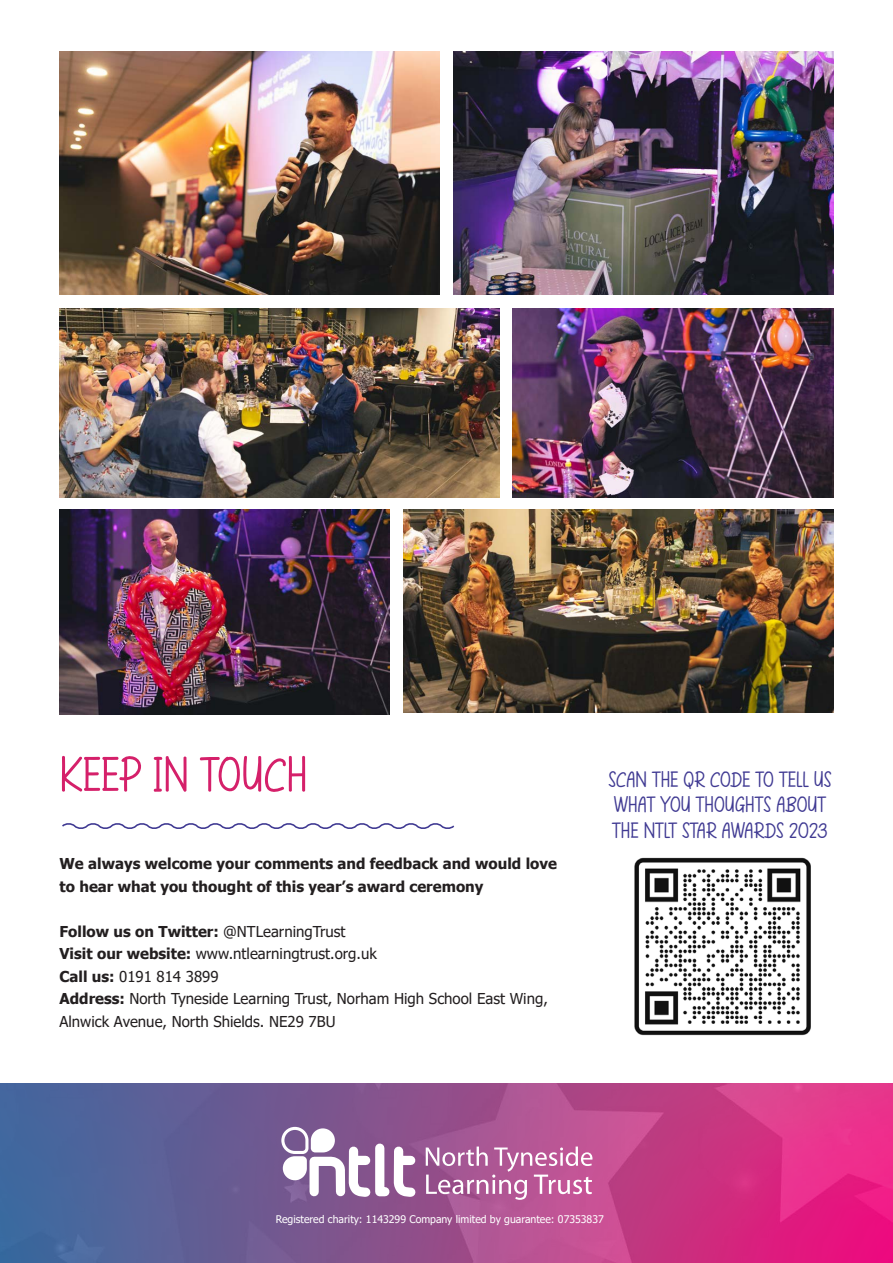
<style>
.page{position:relative;width:893px;height:1263px;background:#fff}
.page>*{position:absolute;margin:0;border:0;box-sizing:border-box;transform-origin:0 0}
.t1{font:72px "Home And Work";color:#d5206a}
.t2{font:32.4px/25.2px "Home And Work";color:#3f3992}
.t3{font:15px/22.5px "Tahoma";color:#231f20}
.t4{font:700 15px/22.5px "Tahoma";color:#231f20}
.t5{font:10.5px "Tahoma";color:#fff}
.s1{font-weight:700}
</style>
<div class="page">
<svg style="left:62px;top:823px;width:393px;height:6px"></svg>
<img style="left:0;top:1083px;width:893px;height:180px">
<svg style="left:305px;top:308px;width:49px;height:817px"></svg>
<svg style="left:426px;top:1146px;width:166px;height:54px;background:#c077a9"></svg>
<svg style="left:280px;top:1125px;width:140px;height:138px"></svg>
<img style="left:634px;top:857px;width:177px;height:179px">
<img style="left:60px;top:51px;width:380px;height:244px">
<img style="left:60px;top:309px;width:439px;height:188px">
<img style="left:453px;top:51px;width:380px;height:244px">
<img style="left:513px;top:309px;width:320px;height:188px">
<img style="left:403px;top:510px;width:430px;height:203px">
<img style="left:60px;top:510px;width:330px;height:204px">
<h1 class="t1" style="left:60px;top:748px;width:250px">KEEP IN TOUCH</h1>
<p class="t4" style="left:60px;top:853px;width:499px">We always welcome your comments and feedback and would love to hear what you thought of this year’s award ceremony</p>
<p class="t3" style="left:60px;top:921px;width:490px"><span class="s1">Follow us on Twitter:</span> @NTLearningTrust<br><span class="s1">Visit our website:</span> www.ntlearningtrust.org.uk<br><span class="s1">Call us:</span> 0191 814 3899<br><span class="s1">Address:</span> North Tyneside Learning Trust, Norham High School East Wing, Alnwick Avenue, North Shields. NE29 7BU</p>
<h2 class="t2" style="left:608px;top:767px;width:225px">SCAN THE QR CODE TO TELL US<br>WHAT YOU THOUGHTS ABOUT<br>THE NTLT STAR AWARDS 2023</h2>
<p class="t5" style="left:276px;top:1212px;width:330px">Registered charity: 1143299 Company limited by guarantee: 07353837</p>
</div>
